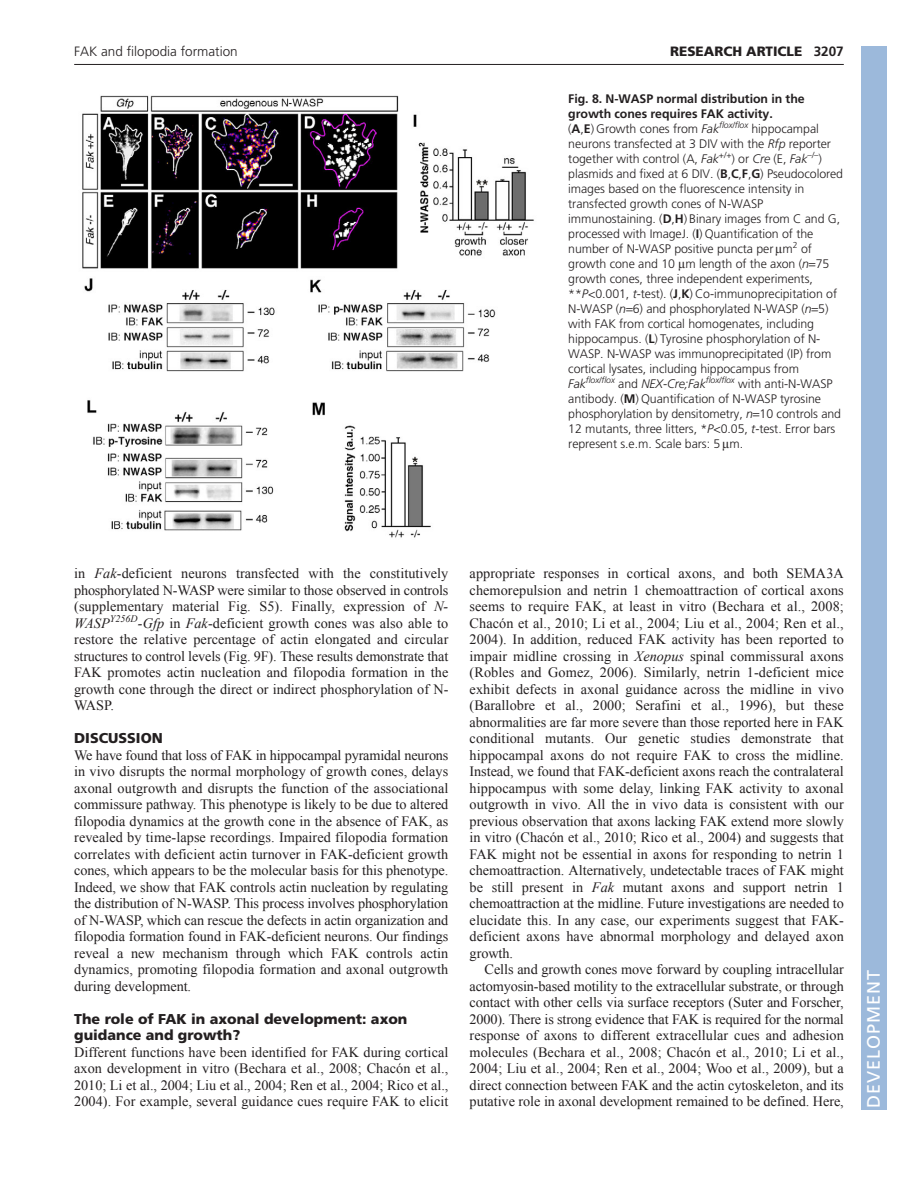
<style>
.page{position:relative;width:918px;height:1188px;background:#fff}
.page>*{position:absolute;margin:0;border:0;box-sizing:border-box;transform-origin:0 0}
.t1{font:18px "Frutiger LT Std";letter-spacing:.055em;color:#fff}
.t2{font:14.25px/16.5px "Times New Roman";color:#231f20;text-align:justify}
.t3{font:900 14.25px/16.5px "Frutiger LT Std";color:#231f20}
.t4{font:300 13.5px "Frutiger LT Std";color:#231f20}
.t5{font:900 13.5px "Frutiger LT Std";color:#231f20}
.t6{font:300 12.3px/15px "Frutiger LT Std";letter-spacing:-.005em;color:#231f20}
.t7{font:italic 300 8.7px "Frutiger LT Std";letter-spacing:-.005em;color:#231f20}
.s1{font-weight:700}
.s2{font-style:italic}
.s3{font-size:12.3px}
.s4{font-style:normal;font-size:12.3px}
</style>
<div class="page">
<hr style="left:74px;top:64px;width:770px;height:1px;background:#231f20">
<img style="left:82px;top:95px;width:452px;height:443px">
<div style="left:861px;top:46px;width:25px;height:1064px;background:#9cb9db"></div>
<p class="t4" style="left:74px;top:46px;width:165px">FAK and filopodia formation</p>
<p class="t5" style="left:670px;top:46px;width:175px">RESEARCH ARTICLE <span class="s1">3207</span></p>
<p class="t6" style="left:568px;top:92px;width:276px"><span class="s1">Fig. 8. N-WASP normal distribution in the growth cones requires FAK activity.<br></span>(<span class="s1">A</span>,<span class="s1">E</span>) Growth cones from <span class="s2">Fak</span><sup>flox/flox</sup> hippocampal neurons transfected at 3 DIV with the <span class="s2">Rfp</span> reporter together with control (A, <span class="s2">Fak</span><sup>+/+</sup>) or <span class="s2">Cre</span> (E, <span class="s2">Fak</span><sup>–/–</sup>) plasmids and fixed at 6 DIV. (<span class="s1">B</span>,<span class="s1">C</span>,<span class="s1">F</span>,<span class="s1">G</span>) Pseudocolored images based on the fluorescence intensity in transfected growth cones of N-WASP immunostaining. (<span class="s1">D</span>,<span class="s1">H</span>) Binary images from C and G, processed with ImageJ. (<span class="s1">I</span>) Quantification of the number of N-WASP positive puncta per m<sup>2</sup> of growth cone and 10 m length of the axon (<span class="s2">n</span> 75 growth cones, three independent experiments, **<span class="s2">P</span>&lt;0.001, <span class="s2">t</span>-test). (<span class="s1">J</span>,<span class="s1">K</span>) Co-immunoprecipitation of N-WASP (<span class="s2">n</span> 6) and phosphorylated N-WASP (<span class="s2">n</span> 5) with FAK from cortical homogenates, including hippocampus. (<span class="s1">L</span>) Tyrosine phosphorylation of N-WASP. N-WASP was immunoprecipitated (IP) from cortical lysates, including hippocampus from</p>
<p class="t7" style="left:568px;top:375px;width:266px"><span class="s3">Fak</span>flox/flox <span class="s4">and</span> <span class="s3">NEX-Cre;Fak</span>flox/flox <span class="s4">with anti-N-WASP</span></p>
<p class="t6" style="left:568px;top:392px;width:274px">antibody. (<span class="s1">M</span>) Quantification of N-WASP tyrosine phosphorylation by densitometry, <span class="s2">n</span> 10 controls and 12 mutants, three litters, *<span class="s2">P</span>&lt;0.05, <span class="s2">t</span>-test. Error bars represent s.e.m. Scale bars: 5 m.</p>
<p class="t2" style="left:74px;top:565px;width:376px">in <span class="s2">Fak</span>-deficient neurons transfected with the constitutively phosphorylated N-WASP were similar to those observed in controls (supplementary material Fig. S5). Finally, expression of <span class="s2">N-WASP</span><sup>Y256D</sup><span class="s2">-Gfp</span> in <span class="s2">Fak</span>-deficient growth cones was also able to restore the relative percentage of actin elongated and circular structures to control levels (Fig. 9F). These results demonstrate that FAK promotes actin nucleation and filopodia formation in the growth cone through the direct or indirect phosphorylation of N-WASP.</p>
<p class="t3" style="left:74px;top:731px;width:90px">DISCUSSION</p>
<p class="t2" style="left:74px;top:747px;width:376px">We have found that loss of FAK in hippocampal pyramidal neurons in vivo disrupts the normal morphology of growth cones, delays axonal outgrowth and disrupts the function of the associational commissure pathway. This phenotype is likely to be due to altered filopodia dynamics at the growth cone in the absence of FAK, as revealed by time-lapse recordings. Impaired filopodia formation correlates with deficient actin turnover in FAK-deficient growth cones, which appears to be the molecular basis for this phenotype.<br>Indeed, we show that FAK controls actin nucleation by regulating the distribution of N-WASP. This process involves phosphorylation of N-WASP, which can rescue the defects in actin organization and filopodia formation found in FAK-deficient neurons. Our findings reveal a new mechanism through which FAK controls actin dynamics, promoting filopodia formation and axonal outgrowth during development.</p>
<p class="t3" style="left:74px;top:1012px;width:335px">The role of FAK in axonal development: axon guidance and growth?</p>
<p class="t2" style="left:74px;top:1044px;width:376px">Different functions have been identified for FAK during cortical axon development in vitro (Bechara et al., 2008; Chacón et al., 2010; Li et al., 2004; Liu et al., 2004; Ren et al., 2004; Rico et al., 2004). For example, several guidance cues require FAK to elicit</p>
<p class="t2" style="left:470px;top:565px;width:376px">appropriate responses in cortical axons, and both SEMA3A chemorepulsion and netrin 1 chemoattraction of cortical axons seems to require FAK, at least in vitro (Bechara et al., 2008; Chacón et al., 2010; Li et al., 2004; Liu et al., 2004; Ren et al., 2004). In addition, reduced FAK activity has been reported to impair midline crossing in <span class="s2">Xenopus</span> spinal commissural axons (Robles and Gomez, 2006). Similarly, netrin 1-deficient mice exhibit defects in axonal guidance across the midline in vivo (Barallobre et al., 2000; Serafini et al., 1996), but these abnormalities are far more severe than those reported here in FAK conditional mutants. Our genetic studies demonstrate that hippocampal axons do not require FAK to cross the midline.<br>Instead, we found that FAK-deficient axons reach the contralateral hippocampus with some delay, linking FAK activity to axonal outgrowth in vivo. All the in vivo data is consistent with our previous observation that axons lacking FAK extend more slowly in vitro (Chacón et al., 2010; Rico et al., 2004) and suggests that FAK might not be essential in axons for responding to netrin 1 chemoattraction. Alternatively, undetectable traces of FAK might be still present in <span class="s2">Fak</span> mutant axons and support netrin 1 chemoattraction at the midline. Future investigations are needed to elucidate this. In any case, our experiments suggest that FAK&shy;deficient axons have abnormal morphology and delayed axon growth.</p>
<p class="t2" style="left:470px;top:961px;width:376px;text-indent:15px">Cells and growth cones move forward by coupling intracellular actomyosin-based motility to the extracellular substrate, or through contact with other cells via surface receptors (Suter and Forscher, 2000). There is strong evidence that FAK is required for the normal response of axons to different extracellular cues and adhesion molecules (Bechara et al., 2008; Chacón et al., 2010; Li et al., 2004; Liu et al., 2004; Ren et al., 2004; Woo et al., 2009), but a direct connection between FAK and the actin cytoskeleton, and its putative role in axonal development remained to be defined. Here,</p>
<p class="t1" style="left:863px;top:1108px;width:140px;rotate:-90deg">DEVELOPMENT</p>
</div>
